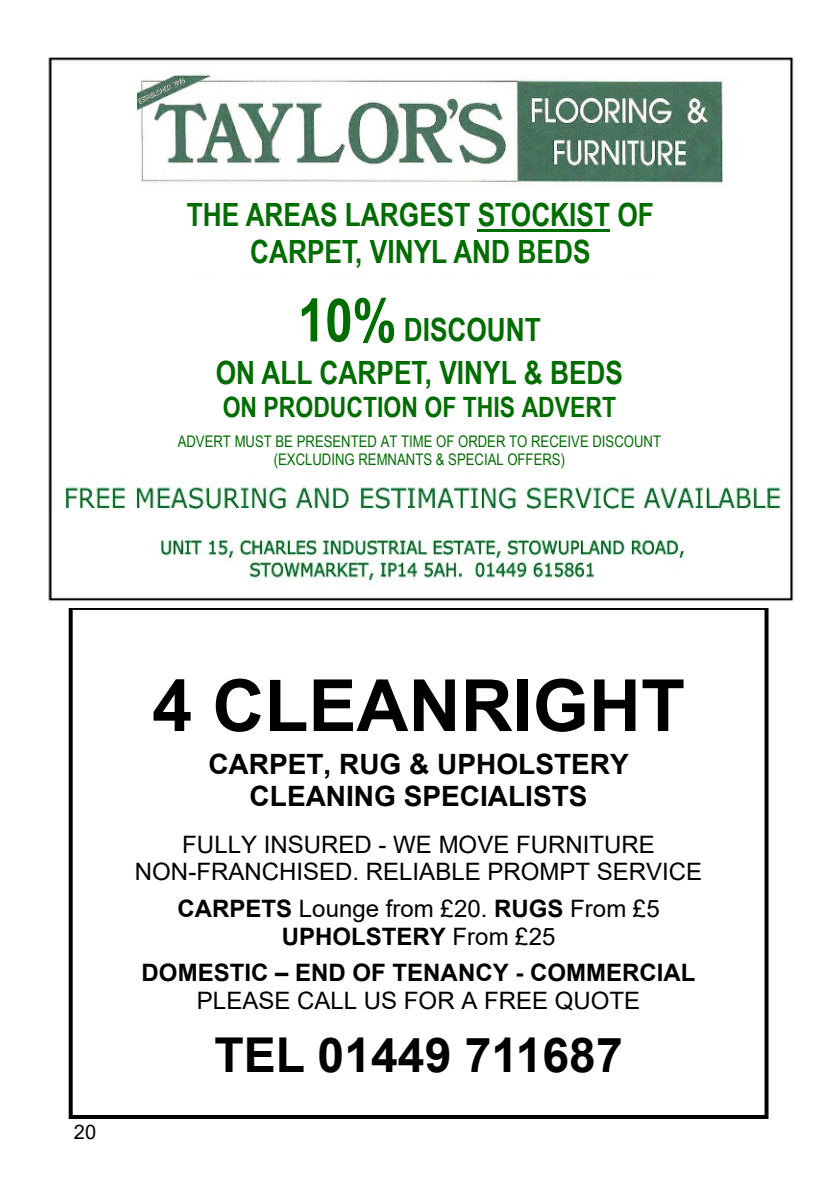
<style>
.page{position:relative;width:840px;height:1191px;background:#fff}
.page>*{position:absolute;margin:0;border:0;box-sizing:border-box;transform-origin:0 0}
.t1{font:700 72px "Arial";color:#000}
.t2{font:700 48px "Arial";color:#000}
.t3{font:700 32px/36.8px "Arial Narrow";color:#006d00;text-align:center}
.t4{font:700 28px/32.2px "Arial";color:#000;text-align:center}
.t5{font:700 28px "Arial Narrow";color:#006d00}
.t6{font:24px/27.6px "Arial";color:#000;text-align:center}
.t7{font:700 24px "Arial";color:#000}
.t8{font:20px "Arial";color:#000}
.t9{font:16px/18.4px "Arial Narrow";color:#006d00;text-align:center}
.s1{font-size:60px}
.s2{font-weight:700}
</style>
<div class="page">
<div style="left:69px;top:606px;width:699px;height:513px;border:4px solid #000"></div>
<img style="left:48px;top:57px;width:746px;height:550px">
<div style="left:153px;top:194px;width:534px;height:80px;background:#fff"></div>
<hr style="left:477px;top:230px;width:133px;height:2px;background:#006d00">
<div style="left:152px;top:281px;width:534px;height:149px;background:#fff"></div>
<div style="left:152px;top:430px;width:534px;height:41px;background:#fff"></div>
<h3 class="t3" style="left:187px;top:200px;width:468px">THE AREAS LARGEST STOCKIST OF<br>CARPET, VINYL AND BEDS</h3>
<h3 class="t3" style="left:216px;top:312px;width:408px;line-height:42.8px"><span class="s1">10%</span> DISCOUNT<br>ON ALL CARPET, VINYL &amp; BEDS</h3>
<p class="t5" style="left:222px;top:397px;width:395px">ON PRODUCTION OF THIS ADVERT</p>
<p class="t9" style="left:178px;top:433px;width:484px">ADVERT MUST BE PRESENTED AT TIME OF ORDER TO RECEIVE DISCOUNT (EXCLUDING REMNANTS &amp; SPECIAL OFFERS)</p>
<p class="t8" style="left:74px;top:1124px;width:24px">20</p>
<h1 class="t1" style="left:152px;top:678px;width:534px">4 CLEANRIGHT</h1>
<p class="t4" style="left:208px;top:750px;width:422px">CARPET, RUG &amp; UPHOLSTERY<br>CLEANING SPECIALISTS</p>
<p class="t6" style="left:135px;top:832px;width:568px">FULLY INSURED - WE MOVE FURNITURE<br>NON-FRANCHISED. RELIABLE PROMPT SERVICE</p>
<p class="t6" style="left:177px;top:897px;width:483px"><span class="s2">CARPETS</span> Lounge from £20. <span class="s2">RUGS</span> From £5<br><span class="s2">UPHOLSTERY</span> From £25</p>
<p class="t7" style="left:141px;top:963px;width:555px">DOMESTIC – END OF TENANCY - COMMERCIAL</p>
<p class="t6" style="left:197px;top:988px;width:444px">PLEASE CALL US FOR A FREE QUOTE</p>
<h2 class="t2" style="left:214px;top:1036px;width:409px">TEL 01449 711687</h2>
</div>
